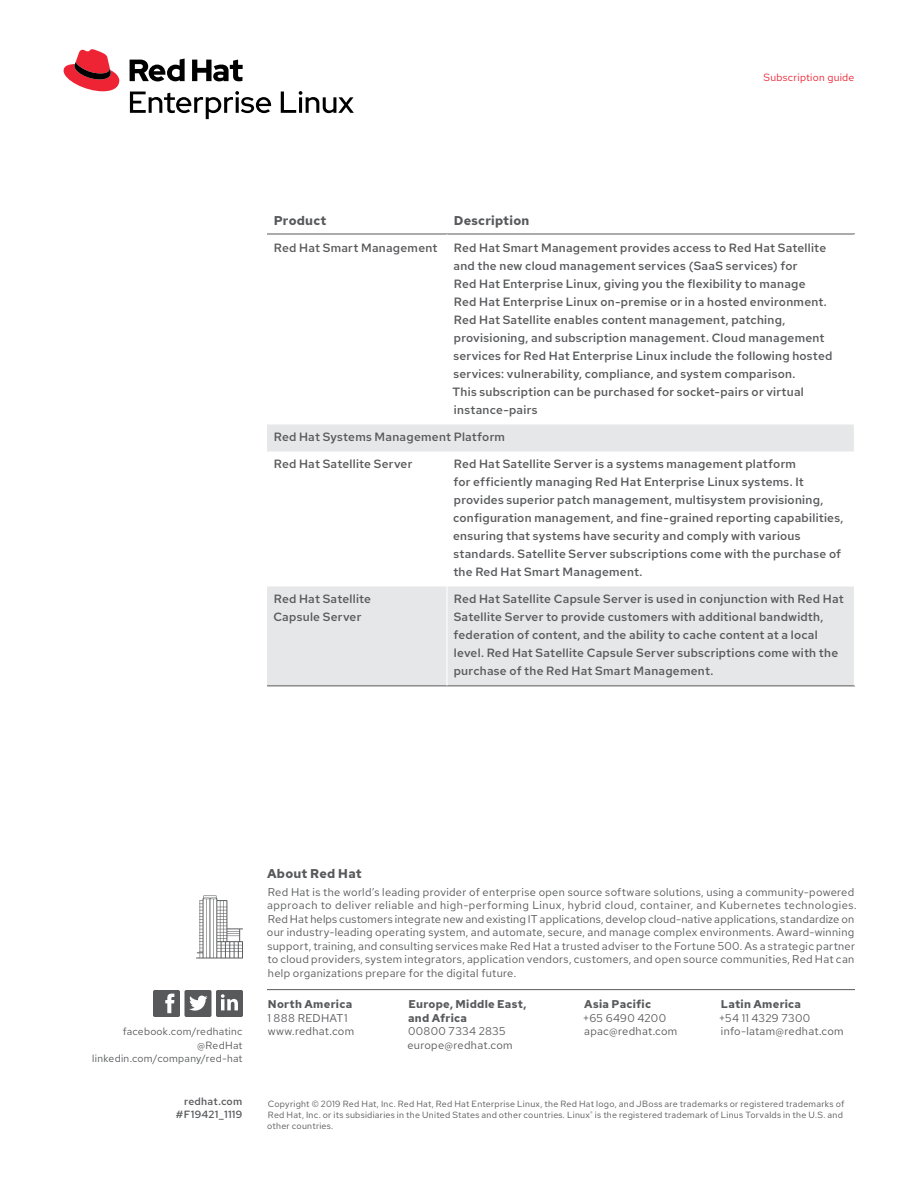
<style>
.page{position:relative;width:918px;height:1188px;background:#fff}
.page>*{position:absolute;margin:0;border:0;box-sizing:border-box;transform-origin:0 0}
.t1{font:700 12.75px "Red Hat Text";letter-spacing:.02em;color:#58595b}
.t2{font:500 12px/18px "Red Hat Text";letter-spacing:.02em;color:#58595b}
.t3{font:11.25px/13.5px "Red Hat Text";letter-spacing:.025em;color:#58595b}
.t4{font:700 11.25px/13.5px "Red Hat Text";letter-spacing:.02em;color:#58595b}
.t5{font:10.5px/13.5px "Red Hat Text";letter-spacing:.025em;color:#58595b;text-align:right}
.t6{font:500 10.5px/13.5px "Red Hat Text";letter-spacing:.025em;color:#58595b;text-align:right}
.t7{font:10.5px "Red Hat Text";letter-spacing:.025em;color:#ee2435}
.t8{font:9px/11.2px "Red Hat Text";letter-spacing:.03em;color:#58595b}
</style>
<div class="page">
<hr style="left:267px;top:989px;width:588px;height:1px;background:#58595b">
<svg style="left:153px;top:990px;width:90px;height:27px"></svg>
<svg style="left:196px;top:896px;width:47px;height:62px"></svg>
<svg style="left:267px;top:424px;width:587px;height:262px"></svg>
<hr style="left:267px;top:234px;width:180px;height:1px;background:#58595b">
<hr style="left:447px;top:234px;width:408px;height:1px;background:#58595b">
<hr style="left:267px;top:686px;width:180px;height:1px;background:#58595b">
<hr style="left:447px;top:686px;width:408px;height:1px;background:#58595b">
<hr style="left:446px;top:234px;width:2px;height:190px;background:#fff">
<hr style="left:854px;top:234px;width:1px;height:190px;background:#fff">
<hr style="left:446px;top:452px;width:2px;height:134px;background:#fff">
<hr style="left:446px;top:586px;width:2px;height:100px;background:#fff">
<svg style="left:130px;top:91px;width:141px;height:28px"></svg>
<svg style="left:281px;top:91px;width:73px;height:22px"></svg>
<svg style="left:64px;top:49px;width:55px;height:42px"></svg>
<svg style="left:130px;top:59px;width:113px;height:22px"></svg>
<p class="t7" style="left:764px;top:70px;width:92px">Subscription guide</p>
<p class="t1" style="left:274px;top:212px;width:54px">Product</p>
<p class="t1" style="left:454px;top:212px;width:77px">Description</p>
<p class="t2" style="left:274px;top:239px;width:165px">Red Hat Smart Management</p>
<p class="t2" style="left:453px;top:239px;width:381px">Red Hat Smart Management provides access to Red Hat Satellite and the new cloud management services (SaaS services) for<br>Red Hat Enterprise Linux, giving you the flexibility to manage<br>Red Hat Enterprise Linux on-premise or in a hosted environment.<br>Red Hat Satellite enables content management, patching, provisioning, and subscription management. Cloud management services for Red Hat Enterprise Linux include the following hosted services: vulnerability, compliance, and system comparison.<br>This subscription can be purchased for socket-pairs or virtual instance-pairs</p>
<p class="t2" style="left:274px;top:428px;width:233px">Red Hat Systems Management Platform</p>
<p class="t2" style="left:274px;top:455px;width:140px">Red Hat Satellite Server</p>
<p class="t2" style="left:453px;top:455px;width:392px">Red Hat Satellite Server is a systems management platform<br>for efficiently managing Red Hat Enterprise Linux systems. It provides superior patch management, multisystem provisioning, configuration management, and fine-grained reporting capabilities, ensuring that systems have security and comply with various standards. Satellite Server subscriptions come with the purchase of the Red Hat Smart Management.</p>
<p class="t2" style="left:273px;top:590px;width:99px">Red Hat Satellite<br>Capsule Server</p>
<p class="t2" style="left:453px;top:590px;width:392px">Red Hat Satellite Capsule Server is used in conjunction with Red Hat Satellite Server to provide customers with additional bandwidth, federation of content, and the ability to cache content at a local level. Red Hat Satellite Capsule Server subscriptions come with the purchase of the Red Hat Smart Management.</p>
<p class="t1" style="left:267px;top:865px;width:96px">About Red Hat</p>
<p class="t3" style="left:267px;top:885px;width:591px">Red Hat is the world’s leading provider of enterprise open source software solutions, using a community-powered approach to deliver reliable and high-performing Linux, hybrid cloud, container, and Kubernetes technologies.<br>Red Hat helps customers integrate new and existing IT applications, develop cloud-native applications, standardize on our industry-leading operating system, and automate, secure, and manage complex environments. Award-winning support, training, and consulting services make Red Hat a trusted adviser to the Fortune 500. As a strategic partner to cloud providers, system integrators, application vendors, customers, and open source communities, Red Hat can help organizations prepare for the digital future.</p>
<p class="t4" style="left:408px;top:997px;width:120px">Europe, Middle East, and Africa</p>
<p class="t3" style="left:407px;top:1024px;width:107px">00800 7334 2835 europe@redhat.com</p>
<p class="t4" style="left:268px;top:997px;width:86px">North America</p>
<p class="t3" style="left:268px;top:1011px;width:88px">1 888 REDHAT1 www.redhat.com</p>
<p class="t4" style="left:584px;top:997px;width:68px">Asia Pacific</p>
<p class="t3" style="left:583px;top:1011px;width:96px">+65 6490 4200 apac@redhat.com</p>
<p class="t4" style="left:721px;top:997px;width:82px">Latin America</p>
<p class="t3" style="left:719px;top:1011px;width:93px">+54 11 4329 7300</p>
<p class="t5" style="left:123px;top:1024px;width:121px">facebook.com/redhatinc</p>
<p class="t3" style="left:721px;top:1024px;width:124px">info-latam@redhat.com</p>
<p class="t5" style="left:92px;top:1038px;width:152px">@RedHat linkedin.com/company/red-hat</p>
<p class="t6" style="left:176px;top:1094px;width:68px">redhat.com #F19421_1119</p>
<p class="t8" style="left:267px;top:1098px;width:579px">Copyright © 2019 Red Hat, Inc. Red Hat, Red Hat Enterprise Linux, the Red Hat logo, and JBoss are trademarks or registered trademarks of<br>Red Hat, Inc. or its subsidiaries in the United States and other countries. Linux<sup>®</sup> is the registered trademark of Linus Torvalds in the U.S. and other countries.</p>
</div>
